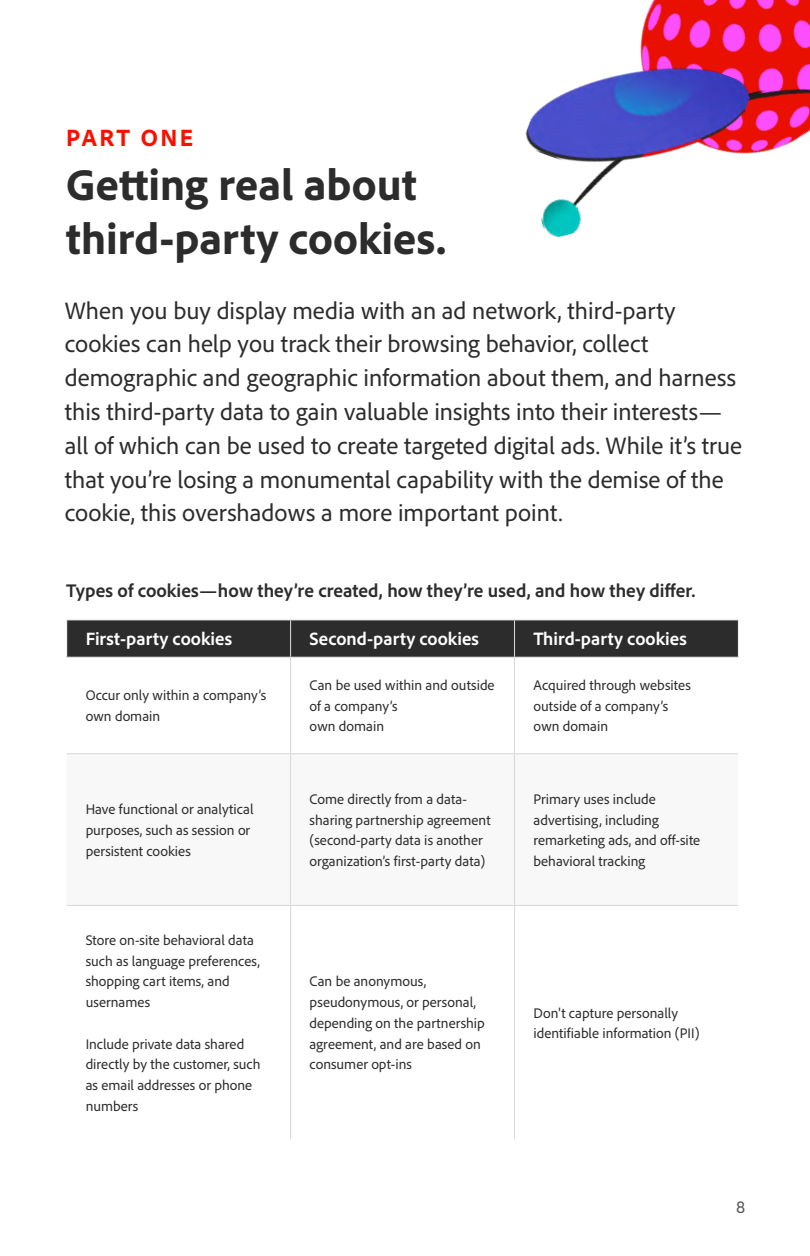
<style>
.page{position:relative;width:810px;height:1256px;background:#fff}
.page>*{position:absolute;margin:0;border:0;box-sizing:border-box;transform-origin:0 0}
.t1{font:800 45px/54px "Adobe Clean";color:#2c2c2c}
.t2{font:24.75px/33.8px "Adobe Clean";color:#2c2c2c}
.t3{font:800 24.75px "Adobe Clean";letter-spacing:.1em;color:#fa0f00}
.t4{font:700 19.12px "Adobe Clean";letter-spacing:.005em;color:#2c2c2c}
.t5{font:700 18.68px "Adobe Clean";letter-spacing:.005em;color:#fff}
.t6{font:18px "Adobe Clean";color:#2c2c2c}
.t7{font:14.4px/20.7px "Adobe Clean";color:#2c2c2c}
</style>
<div class="page">
<div style="left:67px;top:620px;width:671px;height:36px;background:#2c2c2c"></div>
<svg style="left:67px;top:754px;width:671px;height:151px"></svg>
<hr style="left:66px;top:620px;width:1px;height:36px;background:#f5f5f5">
<hr style="left:290px;top:620px;width:1px;height:36px;background:#d9d8d6">
<hr style="left:66px;top:619px;width:225px;height:1px;background:#f5f5f5">
<hr style="left:66px;top:656px;width:225px;height:1px;background:#d9d8d6">
<hr style="left:514px;top:620px;width:1px;height:36px;background:#d9d8d6">
<hr style="left:291px;top:619px;width:224px;height:1px;background:#f5f5f5">
<hr style="left:291px;top:656px;width:224px;height:1px;background:#d9d8d6">
<hr style="left:738px;top:620px;width:1px;height:36px;background:#f5f5f5">
<hr style="left:515px;top:619px;width:224px;height:1px;background:#f5f5f5">
<hr style="left:515px;top:656px;width:224px;height:1px;background:#d9d8d6">
<hr style="left:290px;top:657px;width:1px;height:96px;background:#d9d8d6">
<hr style="left:67px;top:753px;width:224px;height:1px;background:#d9d8d6">
<hr style="left:514px;top:657px;width:1px;height:96px;background:#d9d8d6">
<hr style="left:291px;top:753px;width:224px;height:1px;background:#d9d8d6">
<hr style="left:515px;top:753px;width:223px;height:1px;background:#d9d8d6">
<hr style="left:290px;top:754px;width:1px;height:151px;background:#d9d8d6">
<hr style="left:67px;top:905px;width:224px;height:1px;background:#d9d8d6">
<hr style="left:514px;top:754px;width:1px;height:151px;background:#d9d8d6">
<hr style="left:291px;top:905px;width:224px;height:1px;background:#d9d8d6">
<hr style="left:515px;top:905px;width:223px;height:1px;background:#d9d8d6">
<hr style="left:290px;top:906px;width:1px;height:233px;background:#d9d8d6">
<hr style="left:514px;top:906px;width:1px;height:233px;background:#d9d8d6">
<img style="left:645px;top:0;width:165px;height:78px">
<img style="left:541px;top:78px;width:269px;height:159px">
<img style="left:525px;top:18px;width:229px;height:196px">
<h2 class="t3" style="left:66px;top:121px;width:129px">PART ONE</h2>
<h1 class="t1" style="left:66px;top:156px;width:382px">Getting real about third-party cookies.</h1>
<p class="t2" style="left:65px;top:293px;width:679px">When you buy display media with an ad network, third-party cookies can help you track their browsing behavior, collect demographic and geographic information about them, and harness this third-party data to gain valuable insights into their interests— all of which can be used to create targeted digital ads. While it’s true that you’re losing a monumental capability with the demise of the cookie, this overshadows a more important point.</p>
<h3 class="t4" style="left:66px;top:577px;width:631px">Types of cookies—how they’re created, how they’re used, and how they differ.</h3>
<p class="t5" style="left:86px;top:627px;width:148px">First-party cookies</p>
<p class="t5" style="left:310px;top:627px;width:171px">Second-party cookies</p>
<p class="t5" style="left:534px;top:627px;width:155px">Third-party cookies</p>
<p class="t7" style="left:86px;top:684px;width:182px">Occur only within a company’s own domain</p>
<p class="t7" style="left:310px;top:674px;width:187px">Can be used within and outside of a company’s<br>own domain</p>
<p class="t7" style="left:534px;top:674px;width:159px">Acquired through websites outside of a company’s own domain</p>
<p class="t7" style="left:86px;top:798px;width:169px">Have functional or analytical purposes, such as session or persistent cookies</p>
<p class="t7" style="left:310px;top:788px;width:183px">Come directly from a data&shy;sharing partnership agreement (second-party data is another organization’s first-party data)</p>
<p class="t7" style="left:534px;top:788px;width:168px">Primary uses include advertising, including remarketing ads, and off-site behavioral tracking</p>
<p class="t7" style="left:86px;top:929px;width:176px">Store on-site behavioral data such as language preferences, shopping cart items, and usernames</p>
<p class="t7" style="left:86px;top:1033px;width:176px">Include private data shared directly by the customer, such as email addresses or phone numbers</p>
<p class="t7" style="left:310px;top:970px;width:177px">Can be anonymous, pseudonymous, or personal, depending on the partnership agreement, and are based on consumer opt-ins</p>
<p class="t7" style="left:534px;top:1002px;width:167px">Don't capture personally identifiable information (PII)</p>
<p class="t6" style="left:736px;top:1195px;width:11px">8</p>
</div>
